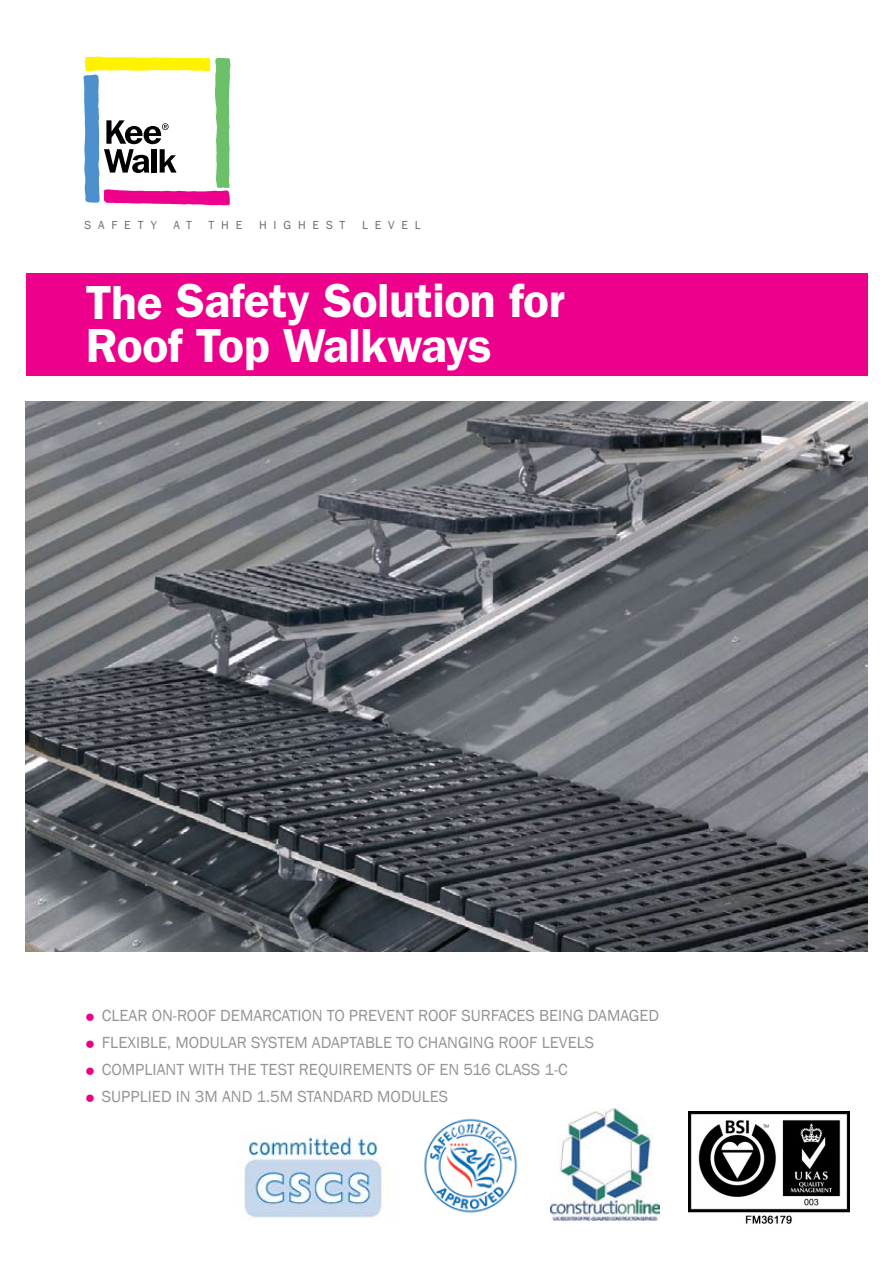
<style>
.page{position:relative;width:893px;height:1263px;background:#fff}
.page>*{position:absolute;margin:0;border:0;box-sizing:border-box;transform-origin:0 0}
.t1{font:600 48px/45px "ITC Franklin Gothic Std";letter-spacing:-.01em;color:#fff}
.t2{font:16.5px "Franklin Gothic";color:#939598}
.t3{font:12px "Franklin Gothic";letter-spacing:.57em;color:#6d6f71}
.s1{font-family:"ITC Franklin Gothic Std";font-weight:600;font-size:25.5px;color:#ec008a}
</style>
<div class="page">
<div style="left:26px;top:274px;width:842px;height:102px;background:#ec008c"></div>
<img style="left:26px;top:401px;width:841px;height:550px">
<svg style="left:84px;top:57px;width:146px;height:148px"></svg>
<img style="left:689px;top:1112px;width:160px;height:111px">
<img style="left:551px;top:1108px;width:109px;height:113px">
<img style="left:240px;top:1135px;width:142px;height:83px">
<img style="left:424px;top:1118px;width:94px;height:95px">
<p class="t3" style="left:84px;top:217px;width:74px">SAFETY</p>
<p class="t3" style="left:174px;top:217px;width:20px">A T</p>
<p class="t3" style="left:209px;top:217px;width:35px">THE</p>
<p class="t3" style="left:259px;top:217px;width:88px">HIGHEST</p>
<p class="t3" style="left:362px;top:217px;width:60px">LEVEL</p>
<h1 class="t1" style="left:86px;top:278px;width:481px">The Safety Solution for<br>Roof Top Walkways</h1>
<p class="t2" style="left:82px;top:1005px;width:418px"><span class="s1">•</span> CLEAR ON-ROOF DEMARCATION TO PREVENT ROOF SURFACE</p>
<p class="t2" style="left:526px;top:1005px;width:135px">S BEI NG DAMAGED</p>
<p class="t2" style="left:82px;top:1032px;width:179px"><span class="s1">•</span> FLEXI BLE, MODULAR SYSTE</p>
<p class="t2" style="left:294px;top:1032px;width:257px">M ADAPTABLE TO CHANGI NG ROOF LEVELS</p>
<p class="t2" style="left:82px;top:1059px;width:157px"><span class="s1">•</span> COMPLIANT WITH THE</p>
<p class="t2" style="left:261px;top:1059px;width:10px">TEST</p>
<p class="t2" style="left:299px;top:1059px;width:206px">REQUI REMENTS OF EN 516 CLASS</p>
<p class="t2" style="left:544px;top:1059px;width:23px">1-C</p>
<p class="t2" style="left:82px;top:1086px;width:307px"><span class="s1">•</span> SUPPLIED IN 3M AND 1.5M STANDARD MODU</p>
<p class="t2" style="left:422px;top:1086px;width:28px">LES</p>
</div>
